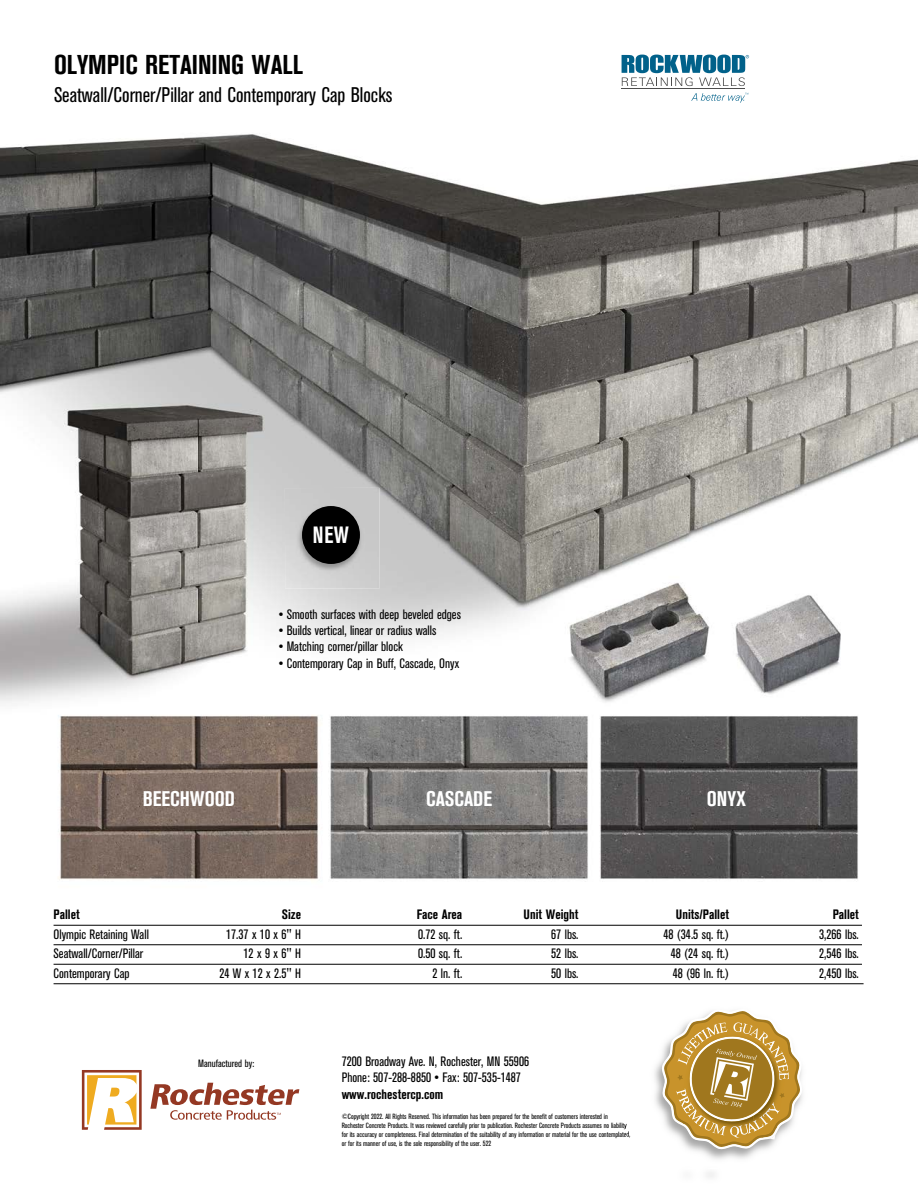
<style>
.page{position:relative;width:918px;height:1188px;background:#fff}
.page>*{position:absolute;margin:0;border:0;box-sizing:border-box;transform-origin:0 0}
.t1{font:700 condensed 27px "Akzidenz Grotesk BE";color:#000}
.t2{font:700 condensed 23.4px "Akzidenz Grotesk BE";color:#fff;scale:.92 1}
.t3{font:condensed 21px "Akzidenz Grotesk BE";color:#000}
.t4{font:700 condensed 21px "Akzidenz Grotesk BE";color:#fff}
.t5{font:condensed 13.5px/16.2px "Akzidenz Grotesk BE";color:#000}
.t6{font:700 condensed 13.5px "Akzidenz Grotesk BE";color:#000}
.t7{font:condensed 10.5px "Akzidenz Grotesk BE";color:#000}
.t8{font:condensed 7.5px/9px "Akzidenz Grotesk BE";letter-spacing:-.005em;color:#000}
</style>
<div class="page">
<img style="left:0;top:54px;width:918px;height:826px">
<hr style="left:54px;top:925px;width:808px;height:1px;background:#000">
<hr style="left:54px;top:944px;width:808px;height:1px;background:#000">
<hr style="left:54px;top:964px;width:808px;height:1px;background:#000">
<hr style="left:54px;top:983px;width:810px;height:1px;background:#000">
<svg style="left:82px;top:1070px;width:60px;height:60px"></svg>
<svg style="left:150px;top:1083px;width:149px;height:37px"></svg>
<img style="left:625px;top:1061px;width:133px;height:116px">
<svg style="left:640px;top:1165px;width:118px;height:4px"></svg>
<svg style="left:660px;top:1011px;width:143px;height:140px"></svg>
<svg style="left:622px;top:55px;width:127px;height:31px"></svg>
<hr style="left:621px;top:88px;width:124px;height:1px;background:#4d4d4d">
<svg style="left:691px;top:93px;width:57px;height:10px"></svg>
<img style="left:285px;top:488px;width:95px;height:101px">
<div style="left:302px;top:506px;width:58px;height:58px;background:#000;border-radius:50%"></div>
<h1 class="t1" style="left:54px;top:55px;width:250px">OLYMPIC RETAINING WALL</h1>
<h3 class="t3" style="left:54px;top:87px;width:340px">Seatwall/Corner/Pillar and Contemporary Cap Blocks</h3>
<h2 class="t2" style="left:313px;top:526px;width:41px">NEW</h2>
<p class="t5" style="left:279px;top:607px;width:184px">• Smooth surfaces with deep beveled edges</p>
<p class="t5" style="left:279px;top:624px;width:159px">• Builds vertical, linear or radius walls</p>
<p class="t5" style="left:279px;top:640px;width:126px">• Matching corner/pillar block</p>
<p class="t5" style="left:279px;top:656px;width:182px">• Contemporary Cap in Buff, Cascade, Onyx</p>
<h3 class="t4" style="left:143px;top:791px;width:94px">BEECHWOOD</h3>
<h3 class="t4" style="left:426px;top:791px;width:68px">CASCADE</h3>
<h3 class="t4" style="left:707px;top:791px;width:41px">ONYX</h3>
<p class="t6" style="left:54px;top:910px;width:28px">Pallet</p>
<p class="t6" style="left:282px;top:910px;width:21px">Size</p>
<p class="t6" style="left:417px;top:910px;width:47px">Face Area</p>
<p class="t6" style="left:524px;top:910px;width:56px">Unit Weight</p>
<p class="t6" style="left:676px;top:910px;width:55px">Units/Pallet</p>
<p class="t6" style="left:833px;top:910px;width:28px">Pallet</p>
<p class="t5" style="left:54px;top:927px;width:97px">Olympic Retaining Wall</p>
<p class="t5" style="left:226px;top:927px;width:76px">17.37 x 10 x 6" H</p>
<p class="t5" style="left:418px;top:927px;width:46px">0.72 sq. ft.</p>
<p class="t5" style="left:551px;top:927px;width:29px">67 lbs.</p>
<p class="t5" style="left:663px;top:927px;width:67px">48 (34.5 sq. ft.)</p>
<p class="t5" style="left:819px;top:927px;width:41px">3,266 lbs.</p>
<p class="t5" style="left:54px;top:947px;width:91px">Seatwall/Corner/Pillar</p>
<p class="t5" style="left:244px;top:947px;width:59px">12 x 9 x 6" H</p>
<p class="t5" style="left:418px;top:947px;width:46px">0.50 sq. ft.</p>
<p class="t5" style="left:551px;top:947px;width:29px">52 lbs.</p>
<p class="t5" style="left:671px;top:947px;width:60px">48 (24 sq. ft.)</p>
<p class="t5" style="left:819px;top:947px;width:41px">2,546 lbs.</p>
<p class="t5" style="left:54px;top:966px;width:77px">Contemporary Cap</p>
<p class="t5" style="left:219px;top:966px;width:83px">24 W x 12 x 2.5" H</p>
<p class="t5" style="left:432px;top:966px;width:31px">2 ln. ft.</p>
<p class="t5" style="left:551px;top:966px;width:29px">50 lbs.</p>
<p class="t5" style="left:673px;top:966px;width:58px">48 (96 ln. ft.)</p>
<p class="t5" style="left:819px;top:966px;width:41px">2,450 lbs.</p>
<p class="t7" style="left:198px;top:1060px;width:58px">Manufactured by:</p>
<p class="t5" style="left:342px;top:1055px;width:189px">7200 Broadway Ave. N, Rochester, MN 55906<br>Phone: 507-288-8850 • Fax: 507-535-1487</p>
<p class="t6" style="left:342px;top:1089px;width:103px">www.rochestercp.com</p>
<p class="t8" style="left:342px;top:1112px;width:290px">©Copyright 2022. All Rights Reserved. This information has been prepared for the benefit of customers interested in Rochester Concrete Products. It was reviewed carefully prior to publication. Rochester Concrete Products assumes no liability for its accuracy or completeness. Final determination of the suitability of any information or material for the use contemplated, or for its manner of use, is the sole responsibility of the user. 522</p>
</div>
